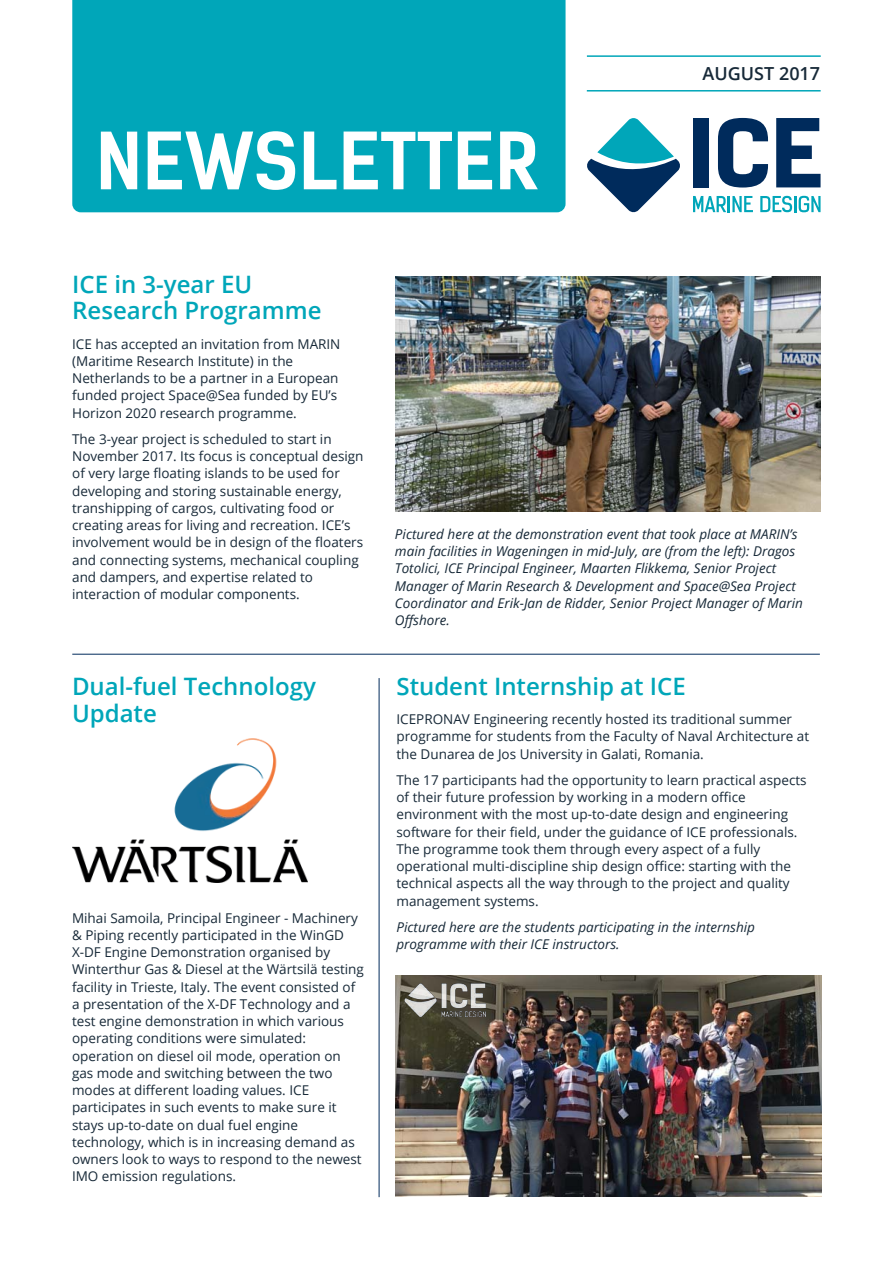
<style>
.page{position:relative;width:893px;height:1263px;background:#fff}
.page>*{position:absolute;margin:0;border:0;box-sizing:border-box;transform-origin:0 0}
.t1{font:700 75px "Kelson Sans";color:#fff}
.t2{font:600 24px/27px "Open Sans";color:#00a6b9}
.t3{font:600 18px "Open Sans";color:#172938}
.t4{font:13.5px/17.2px "Open Sans";color:#172938}
.t5{font:italic 13.5px/17.2px "Open Sans";color:#172938}
</style>
<div class="page">
<hr style="left:72px;top:654px;width:748px;height:1px;background:#002b5c">
<hr style="left:379px;top:678px;width:1px;height:519px;background:#002b5c">
<img style="left:395px;top:276px;width:425px;height:236px">
<img style="left:395px;top:975px;width:427px;height:222px">
<img style="left:403px;top:983px;width:84px;height:34px">
<img style="left:72px;top:738px;width:235px;height:144px">
<div style="left:72px;top:0;width:494px;height:212px;background:#00a6b9"></div>
<svg style="left:587px;top:118px;width:93px;height:95px"></svg>
<svg style="left:693px;top:196px;width:60px;height:16px"></svg>
<div style="left:693px;top:118px;width:15px;height:69px;background:#002b5c"></div>
<svg style="left:718px;top:118px;width:50px;height:70px"></svg>
<svg style="left:776px;top:118px;width:44px;height:69px"></svg>
<svg style="left:760px;top:196px;width:60px;height:16px"></svg>
<hr style="left:587px;top:55px;width:234px;height:2px;background:#00a6b9">
<hr style="left:587px;top:90px;width:234px;height:2px;background:#00a6b9">
<p class="t1" style="left:96px;top:115px;width:445px">NEWSLETTER</p>
<p class="t3" style="left:703px;top:62px;width:119px">AUGUST 2017</p>
<p class="t2" style="left:72px;top:271px;width:251px;line-height:26.2px">ICE in 3-year EU<br>Research Programme</p>
<p class="t4" style="left:72px;top:335px;width:270px">ICE has accepted an invitation from MARIN (Maritime Research Institute) in the Netherlands to be a partner in a European funded project Space@Sea funded by EU’s Horizon 2020 research programme.</p>
<p class="t4" style="left:72px;top:430px;width:293px">The 3-year project is scheduled to start in November 2017. Its focus is conceptual design of very large floating islands to be used for developing and storing sustainable energy, transhipping of cargos, cultivating food or creating areas for living and recreation. ICE’s involvement would be in design of the floaters and connecting systems, mechanical coupling and dampers, and expertise related to interaction of modular components.</p>
<p class="t2" style="left:72px;top:672px;width:245px">Dual-fuel Technology<br>Update</p>
<p class="t4" style="left:72px;top:909px;width:293px">Mihai Samoila, Principal Engineer - Machinery &amp; Piping recently participated in the WinGD X-DF Engine Demonstration organised by Winterthur Gas &amp; Diesel at the Wärtsilä testing facility in Trieste, Italy. The event consisted of a presentation of the X-DF Technology and a test engine demonstration in which various operating conditions were simulated: operation on diesel oil mode, operation on gas mode and switching between the two modes at different loading values. ICE participates in such events to make sure it stays up-to-date on dual fuel engine technology, which is in increasing demand as owners look to ways to respond to the newest IMO emission regulations.</p>
<p class="t5" style="left:395px;top:525px;width:410px">Pictured here at the demonstration event that took place at MARIN’s main facilities in Wageningen in mid-July, are (from the left): Dragos Totolici, ICE Principal Engineer, Maarten Flikkema, Senior Project Manager of Marin Research &amp; Development and Space@Sea Project Coordinator and Erik-Jan de Ridder, Senior Project Manager of Marin Offshore.</p>
<p class="t2" style="left:396px;top:672px;width:291px">Student Internship at ICE</p>
<p class="t4" style="left:396px;top:710px;width:414px">ICEPRONAV Engineering recently hosted its traditional summer programme for students from the Faculty of Naval Architecture at the Dunarea de Jos University in Galati, Romania.</p>
<p class="t4" style="left:396px;top:771px;width:412px">The 17 participants had the opportunity to learn practical aspects of their future profession by working in a modern office environment with the most up-to-date design and engineering software for their field, under the guidance of ICE professionals.<br>The programme took them through every aspect of a fully operational multi-discipline ship design office: starting with the technical aspects all the way through to the project and quality management systems.</p>
<p class="t5" style="left:396px;top:918px;width:360px">Pictured here are the students participating in the internship programme with their ICE instructors.</p>
</div>
